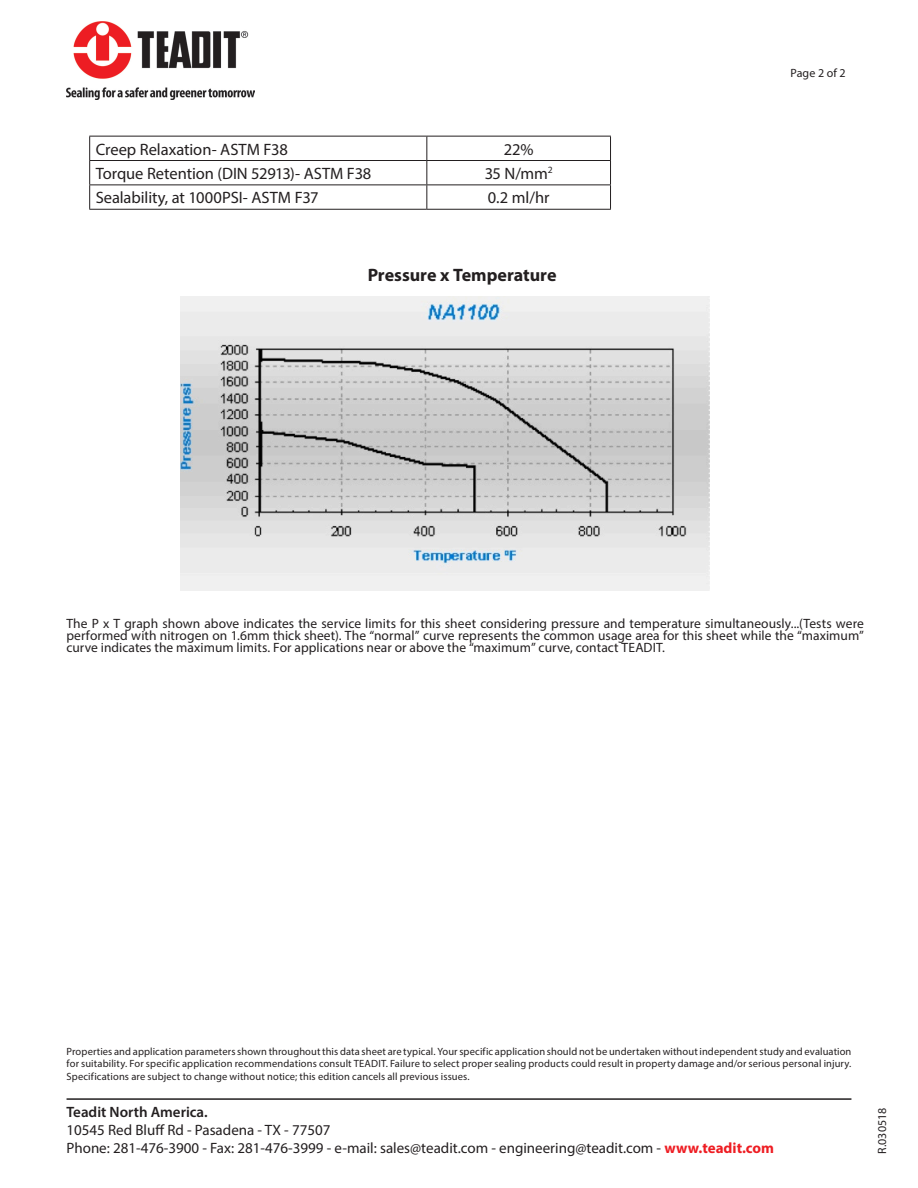
<style>
.page{position:relative;width:918px;height:1188px;background:#fff}
.page>*{position:absolute;margin:0;border:0;box-sizing:border-box;transform-origin:0 0}
.texto{font:700 18px "Myriad Pro";color:#231f20}
.texto-2{font:16.5px "Myriad Pro";letter-spacing:-.005em;color:#231f20}
.t1{font:15px "Myriad Pro";color:#231f20}
.t2{font:600 15px "Myriad Pro";color:#231f20}
.texto-3{font:13.5px/12px "Myriad Pro";letter-spacing:.005em;color:#231f20;text-align:justify}
.texto-4{font:12px "Myriad Pro";color:#231f20}
.t3{font:10.5px/12.6px "Myriad Pro";letter-spacing:.01em;color:#231f20;text-align:justify}
.s1{font-weight:700;color:#ee1d23}
</style>
<div class="page">
<img style="left:67px;top:21px;width:188px;height:79px">
<hr style="left:67px;top:1098px;width:784px;height:2px;background:#231f20">
<svg style="left:89px;top:136px;width:522px;height:73px"></svg>
<hr style="left:89px;top:209px;width:338px;height:1px;background:#231f20">
<hr style="left:427px;top:209px;width:184px;height:1px;background:#231f20">
<img style="left:181px;top:297px;width:529px;height:294px">
<p class="texto-2" style="left:96px;top:139px;width:194px">Creep Relaxation- ASTM F38</p>
<p class="texto-2" style="left:504px;top:139px;width:31px">22%</p>
<p class="texto-2" style="left:96px;top:163px;width:277px">Torque Retention (DIN 52913)- ASTM F38</p>
<p class="texto-2" style="left:485px;top:163px;width:70px">35 N/mm<sup>2</sup></p>
<p class="texto-2" style="left:96px;top:188px;width:225px">Sealability, at 1000PSI- ASTM F37</p>
<p class="texto-2" style="left:488px;top:188px;width:63px">0.2 ml/hr</p>
<p class="texto" style="left:368px;top:264px;width:190px">Pressure x Temperature</p>
<p class="texto-4" style="left:790px;top:65px;width:57px">Page 2 of 2</p>
<p class="texto-3" style="left:66px;top:617px;width:799px">The P x T graph shown above indicates the service limits for this sheet considering pressure and temperature simultaneously...(Tests were performed with nitrogen on 1.6mm thick sheet). The “normal” curve represents the common usage area for this sheet while the “maximum” curve indicates the maximum limits. For applications near or above the “maximum” curve, contact TEADIT.</p>
<p class="t3" style="left:67px;top:1045px;width:786px">Properties and application parameters shown throughout this data sheet are typical. Your specific application should not be undertaken without independent study and evaluation for suitability. For specific application recommendations consult TEADIT. Failure to select proper sealing products could result in property damage and/or serious personal injury.<br>Specifications are subject to change without notice; this edition cancels all previous issues.</p>
<p class="t2" style="left:67px;top:1102px;width:143px">Teadit North America.</p>
<p class="t1" style="left:67px;top:1121px;width:266px">10545 Red Bluff Rd - Pasadena - TX - 77507</p>
<p class="t1" style="left:67px;top:1139px;width:709px">Phone: 281-476-3900 - Fax: 281-476-3999 - e-mail: sales@teadit.com - engineering@teadit.com - <span class="s1">www.teadit.com</span></p>
<p class="texto-4" style="left:875px;top:1154px;width:47px;rotate:-90deg">R.030518</p>
</div>
